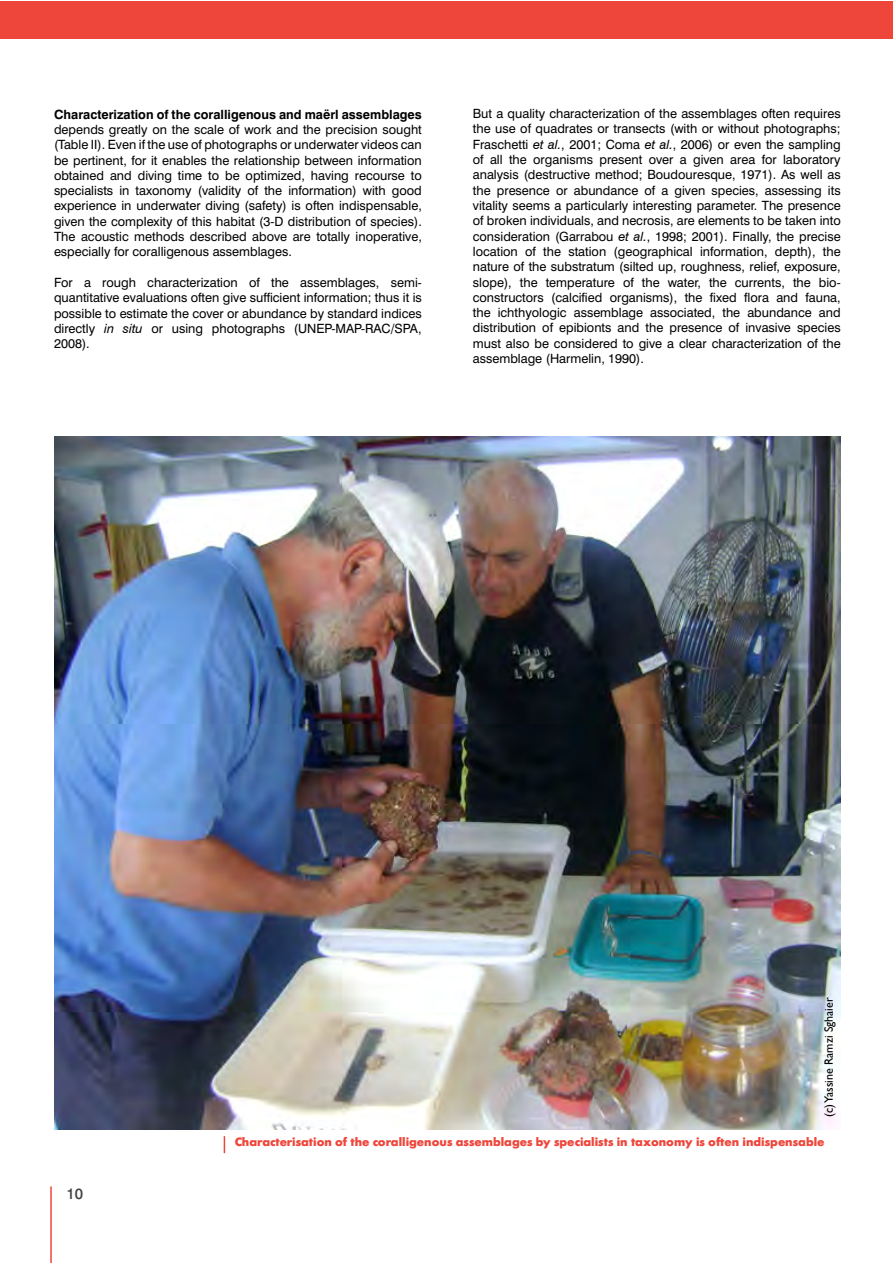
<style>
.page{position:relative;width:893px;height:1263px;background:#fff}
.page>*{position:absolute;margin:0;border:0;box-sizing:border-box;transform-origin:0 0}
.t1{font:500 15px "Swiss 721 BT";color:#414042}
.t2{font:12.75px/15.3px "Swiss 721 BT";color:#000;text-align:justify}
.t3{font:700 12.75px "Swiss 721 BT";color:#000}
.t4{font:700 12px "Futura BQ";color:#ef463b}
.t5{font:12px "Gill Sans";color:#000}
.s1{font-style:italic}
</style>
<div class="page">
<hr style="left:50px;top:1186px;width:2px;height:77px;background:#ef463b">
<div style="left:0;top:1px;width:892px;height:37px;background:#ef463b"></div>
<img style="left:54px;top:437px;width:787px;height:693px">
<svg style="left:224px;top:1136px;width:1px;height:17px"></svg>
<p class="t3" style="left:54px;top:106px;width:369px">Characterization of the coralligenous and maërl assemblages</p>
<p class="t2" style="left:54px;top:122px;width:369px">depends greatly on the scale of work and the precision sought (Table II). Even if the use of photographs or underwater videos can be pertinent, for it enables the relationship between information obtained and diving time to be optimized, having recourse to specialists in taxonomy (validity of the information) with good experience in underwater diving (safety) is often indispensable, given the complexity of this habitat (3-D distribution of species).<br>The acoustic methods described above are totally inoperative, especially for coralligenous assemblages.</p>
<p class="t2" style="left:54px;top:275px;width:369px">For a rough characterization of the assemblages, semi&shy;quantitative evaluations often give sufficient information; thus it is possible to estimate the cover or abundance by standard indices directly <span class="s1">in situ</span> or using photographs (UNEP-MAP-RAC/SPA, 2008).</p>
<p class="t2" style="left:473px;top:106px;width:369px">But a quality characterization of the assemblages often requires the use of quadrates or transects (with or without photographs; Fraschetti <span class="s1">et al.</span>, 2001; Coma <span class="s1">et al.</span>, 2006) or even the sampling of all the organisms present over a given area for laboratory analysis (destructive method; Boudouresque, 1971). As well as the presence or abundance of a given species, assessing its vitality seems a particularly interesting parameter. The presence of broken individuals, and necrosis, are elements to be taken into consideration (Garrabou <span class="s1">et al.</span>, 1998; 2001). Finally, the precise location of the station (geographical information, depth), the nature of the substratum (silted up, roughness, relief, exposure, slope), the temperature of the water, the currents, the bio&shy;constructors (calcified organisms), the fixed flora and fauna, the ichthyologic assemblage associated, the abundance and distribution of epibionts and the presence of invasive species must also be considered to give a clear characterization of the assemblage (Harmelin, 1990).</p>
<p class="t5" style="left:822px;top:1117px;width:121px;rotate:-90deg">(c) Yassine Ramzi Sghaier</p>
<p class="t1" style="left:67px;top:1184px;width:18px">10</p>
<p class="t4" style="left:235px;top:1134px;width:591px">Characterisation of the coralligenous assemblages by specialists in taxonomy is often indispensable</p>
</div>
